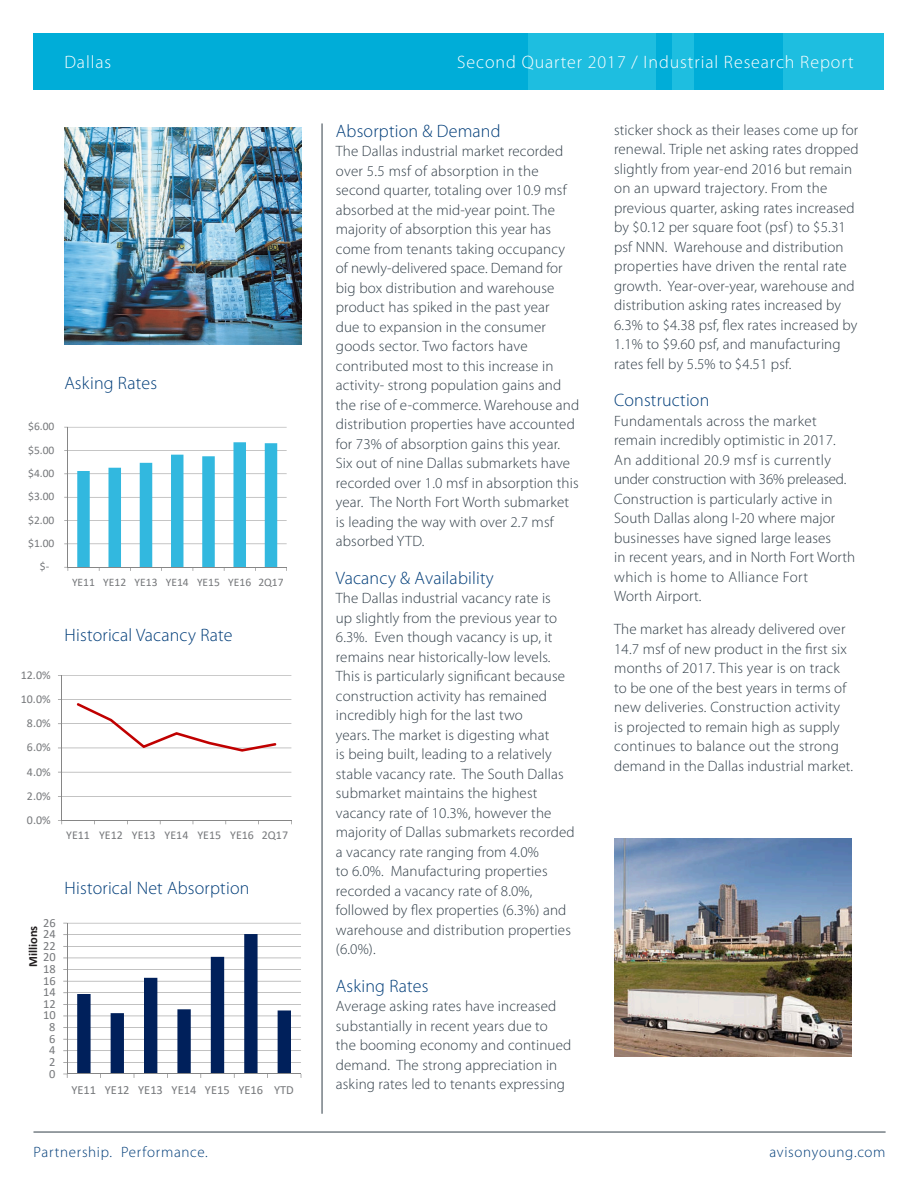
<style>
.page{position:relative;width:918px;height:1188px;background:#fff}
.page>*{position:absolute;margin:0;border:0;box-sizing:border-box;transform-origin:0 0}
.Paragraph_Header_12p{font:300 18px "Myriad Pro";letter-spacing:.01em;color:#003d79}
._12pt_Left{font:300 18px "Myriad Pro";letter-spacing:.01em;color:#003d79}
.Subtitle_12pt_Right{font:300 18px "Myriad Pro";letter-spacing:.05em;color:#fff}
.Subtitle_12pt_Left{font:300 18px "Myriad Pro";letter-spacing:.05em;color:#fff}
.Body_10pt{font:300 15px/19.5px "Myriad Pro";letter-spacing:.01em;color:#313e48}
.t1{font:300 15px "Myriad Pro";letter-spacing:.045em;color:#003d79}
.t2{font:12.45px "Calibri";color:#76787b}
.t3{font:700 12.45px "Calibri";color:#231f20}
.t4{font:12px "Calibri";color:#76787b}
.t5{font:11.55px "Calibri";color:#76787b}
</style>
<div class="page">
<hr style="left:33px;top:1132px;width:853px;height:1px;background:#313e48">
<div style="left:34px;top:34px;width:850px;height:56px;background:#00add8"></div>
<div style="left:672px;top:34px;width:21px;height:56px;background:#1ebee0"></div>
<div style="left:783px;top:34px;width:101px;height:56px;background:#1ebee0"></div>
<div style="left:528px;top:34px;width:128px;height:56px;background:#1ebee0"></div>
<hr style="left:322px;top:123px;width:1px;height:991px;background:#313e48">
<img style="left:64px;top:127px;width:237px;height:217px">
<img style="left:615px;top:839px;width:236px;height:217px">
<hr style="left:67px;top:1062px;width:234px;height:1px;background:#7f7f7f">
<hr style="left:67px;top:1051px;width:234px;height:1px;background:#7f7f7f">
<hr style="left:67px;top:1039px;width:234px;height:1px;background:#7f7f7f">
<hr style="left:67px;top:1027px;width:234px;height:1px;background:#7f7f7f">
<hr style="left:67px;top:1016px;width:234px;height:1px;background:#7f7f7f">
<hr style="left:67px;top:1004px;width:234px;height:1px;background:#7f7f7f">
<hr style="left:67px;top:993px;width:234px;height:1px;background:#7f7f7f">
<hr style="left:67px;top:981px;width:234px;height:1px;background:#7f7f7f">
<hr style="left:67px;top:969px;width:234px;height:1px;background:#7f7f7f">
<hr style="left:67px;top:958px;width:234px;height:1px;background:#7f7f7f">
<hr style="left:67px;top:946px;width:234px;height:1px;background:#7f7f7f">
<hr style="left:67px;top:934px;width:234px;height:1px;background:#7f7f7f">
<hr style="left:67px;top:923px;width:234px;height:1px;background:#7f7f7f">
<hr style="left:67px;top:923px;width:1px;height:151px;background:#868686">
<hr style="left:67px;top:1074px;width:234px;height:1px;background:#868686">
<svg style="left:77px;top:934px;width:214px;height:144px"></svg>
<hr style="left:62px;top:796px;width:229px;height:1px;background:#7f7f7f">
<hr style="left:62px;top:772px;width:229px;height:1px;background:#7f7f7f">
<hr style="left:62px;top:748px;width:229px;height:1px;background:#7f7f7f">
<hr style="left:62px;top:724px;width:229px;height:1px;background:#7f7f7f">
<hr style="left:62px;top:699px;width:229px;height:1px;background:#7f7f7f">
<hr style="left:62px;top:675px;width:229px;height:1px;background:#7f7f7f">
<hr style="left:61px;top:675px;width:1px;height:146px;background:#868686">
<hr style="left:62px;top:820px;width:229px;height:1px;background:#868686">
<svg style="left:77px;top:703px;width:199px;height:49px"></svg>
<hr style="left:68px;top:544px;width:219px;height:1px;background:#7f7f7f">
<hr style="left:68px;top:520px;width:219px;height:1px;background:#7f7f7f">
<hr style="left:68px;top:497px;width:219px;height:1px;background:#7f7f7f">
<hr style="left:68px;top:474px;width:219px;height:1px;background:#7f7f7f">
<hr style="left:68px;top:450px;width:219px;height:1px;background:#7f7f7f">
<hr style="left:68px;top:427px;width:219px;height:1px;background:#7f7f7f">
<hr style="left:68px;top:427px;width:1px;height:140px;background:#868686">
<hr style="left:68px;top:567px;width:219px;height:1px;background:#868686">
<svg style="left:77px;top:442px;width:200px;height:129px"></svg>
<p class="Subtitle_12pt_Left" style="left:64px;top:51px;width:48px">Dallas</p>
<p class="Subtitle_12pt_Right" style="left:457px;top:51px;width:398px">Second Quarter 2017 / Industrial Research Report</p>
<p class="_12pt_Left" style="left:64px;top:372px;width:94px">Asking Rates</p>
<p class="t5" style="left:28px;top:419px;width:28px">$6.00</p>
<p class="t5" style="left:28px;top:442px;width:28px">$5.00</p>
<p class="t5" style="left:28px;top:465px;width:28px">$4.00</p>
<p class="t5" style="left:28px;top:489px;width:28px">$3.00</p>
<p class="t5" style="left:28px;top:512px;width:28px">$2.00</p>
<p class="t5" style="left:28px;top:535px;width:28px">$1.00</p>
<p class="t5" style="left:40px;top:559px;width:11px">$‐</p>
<p class="t5" style="left:72px;top:574px;width:213px">YE11 YE12 YE13 YE14 YE15 YE16 2Q17</p>
<p class="t4" style="left:21px;top:666px;width:31px">12.0%</p>
<p class="t4" style="left:21px;top:691px;width:31px">10.0%</p>
<p class="t4" style="left:27px;top:715px;width:25px">8.0%</p>
<p class="t4" style="left:27px;top:739px;width:25px">6.0%</p>
<p class="t4" style="left:27px;top:763px;width:25px">4.0%</p>
<p class="t4" style="left:27px;top:787px;width:25px">2.0%</p>
<p class="t4" style="left:27px;top:812px;width:25px">0.0%</p>
<p class="_12pt_Left" style="left:64px;top:624px;width:170px">Historical Vacancy Rate</p>
<p class="t4" style="left:66px;top:827px;width:223px">YE11 YE12 YE13 YE14 YE15 YE16 2Q17</p>
<p class="t2" style="left:43px;top:914px;width:14px">26</p>
<p class="t3" style="left:24px;top:967px;width:43px;rotate:-90deg">Millions</p>
<p class="t2" style="left:43px;top:925px;width:14px">24</p>
<p class="t2" style="left:43px;top:937px;width:14px">22</p>
<p class="t2" style="left:43px;top:949px;width:14px">20</p>
<p class="t2" style="left:43px;top:960px;width:14px">18</p>
<p class="t2" style="left:43px;top:972px;width:14px">16</p>
<p class="t2" style="left:43px;top:984px;width:14px">14</p>
<p class="t2" style="left:43px;top:995px;width:14px">12</p>
<p class="t2" style="left:43px;top:1007px;width:14px">10</p>
<p class="t2" style="left:49px;top:1018px;width:8px">8</p>
<p class="t2" style="left:49px;top:1030px;width:8px">6</p>
<p class="t2" style="left:49px;top:1042px;width:8px">4</p>
<p class="t2" style="left:49px;top:1053px;width:8px">2</p>
<p class="t2" style="left:49px;top:1065px;width:8px">0</p>
<p class="_12pt_Left" style="left:64px;top:877px;width:186px">Historical Net Absorption</p>
<p class="t2" style="left:72px;top:1081px;width:224px">YE11 YE12 YE13 YE14 YE15 YE16 YTD</p>
<p class="Paragraph_Header_12p" style="left:336px;top:120px;width:166px">Absorption &amp; Demand</p>
<p class="Body_10pt" style="left:336px;top:142px;width:245px">The Dallas industrial market recorded over 5.5 msf of absorption in the second quarter, totaling over 10.9 msf absorbed at the mid-year point. The majority of absorption this year has come from tenants taking occupancy of newly-delivered space. Demand for big box distribution and warehouse product has spiked in the past year<br>due to expansion in the consumer goods sector. Two factors have contributed most to this increase in activity- strong population gains and the rise of e-commerce. Warehouse and distribution properties have accounted for 73% of absorption gains this year.<br>Six out of nine Dallas submarkets have recorded over 1.0 msf in absorption this year. The North Fort Worth submarket is leading the way with over 2.7 msf absorbed YTD.</p>
<p class="Paragraph_Header_12p" style="left:336px;top:567px;width:159px">Vacancy &amp; Availability</p>
<p class="Body_10pt" style="left:336px;top:589px;width:240px">The Dallas industrial vacancy rate is<br>up slightly from the previous year to 6.3%. Even though vacancy is up, it remains near historically-low levels.<br>This is particularly significant because construction activity has remained incredibly high for the last two<br>years. The market is digesting what<br>is being built, leading to a relatively stable vacancy rate. The South Dallas submarket maintains the highest vacancy rate of 10.3%, however the majority of Dallas submarkets recorded a vacancy rate ranging from 4.0%<br>to 6.0%. Manufacturing properties recorded a vacancy rate of 8.0%, followed by flex properties (6.3%) and warehouse and distribution properties (6.0%).</p>
<p class="Paragraph_Header_12p" style="left:336px;top:975px;width:94px">Asking Rates</p>
<p class="Body_10pt" style="left:336px;top:997px;width:237px">Average asking rates have increased substantially in recent years due to the booming economy and continued demand. The strong appreciation in asking rates led to tenants expressing</p>
<p class="Body_10pt" style="left:614px;top:120px;width:246px">sticker shock as their leases come up for renewal. Triple net asking rates dropped slightly from year-end 2016 but remain on an upward trajectory. From the previous quarter, asking rates increased by $0.12 per square foot (psf ) to $5.31 psf NNN. Warehouse and distribution properties have driven the rental rate growth. Year-over-year, warehouse and distribution asking rates increased by 6.3% to $4.38 psf, flex rates increased by 1.1% to $9.60 psf, and manufacturing rates fell by 5.5% to $4.51 psf.</p>
<p class="Paragraph_Header_12p" style="left:614px;top:389px;width:97px">Construction</p>
<p class="Body_10pt" style="left:614px;top:411px;width:243px">Fundamentals across the market remain incredibly optimistic in 2017.<br>An additional 20.9 msf is currently under construction with 36% preleased.<br>Construction is particularly active in South Dallas along I-20 where major businesses have signed large leases<br>in recent years, and in North Fort Worth which is home to Alliance Fort<br>Worth Airport.</p>
<p class="Body_10pt" style="left:614px;top:619px;width:241px">The market has already delivered over 14.7 msf of new product in the first six months of 2017. This year is on track to be one of the best years in terms of new deliveries. Construction activity<br>is projected to remain high as supply continues to balance out the strong demand in the Dallas industrial market.</p>
<p class="t1" style="left:33px;top:1142px;width:176px">Partnership. Performance.</p>
<p class="t1" style="left:770px;top:1142px;width:117px">avisonyoung.com</p>
</div>
